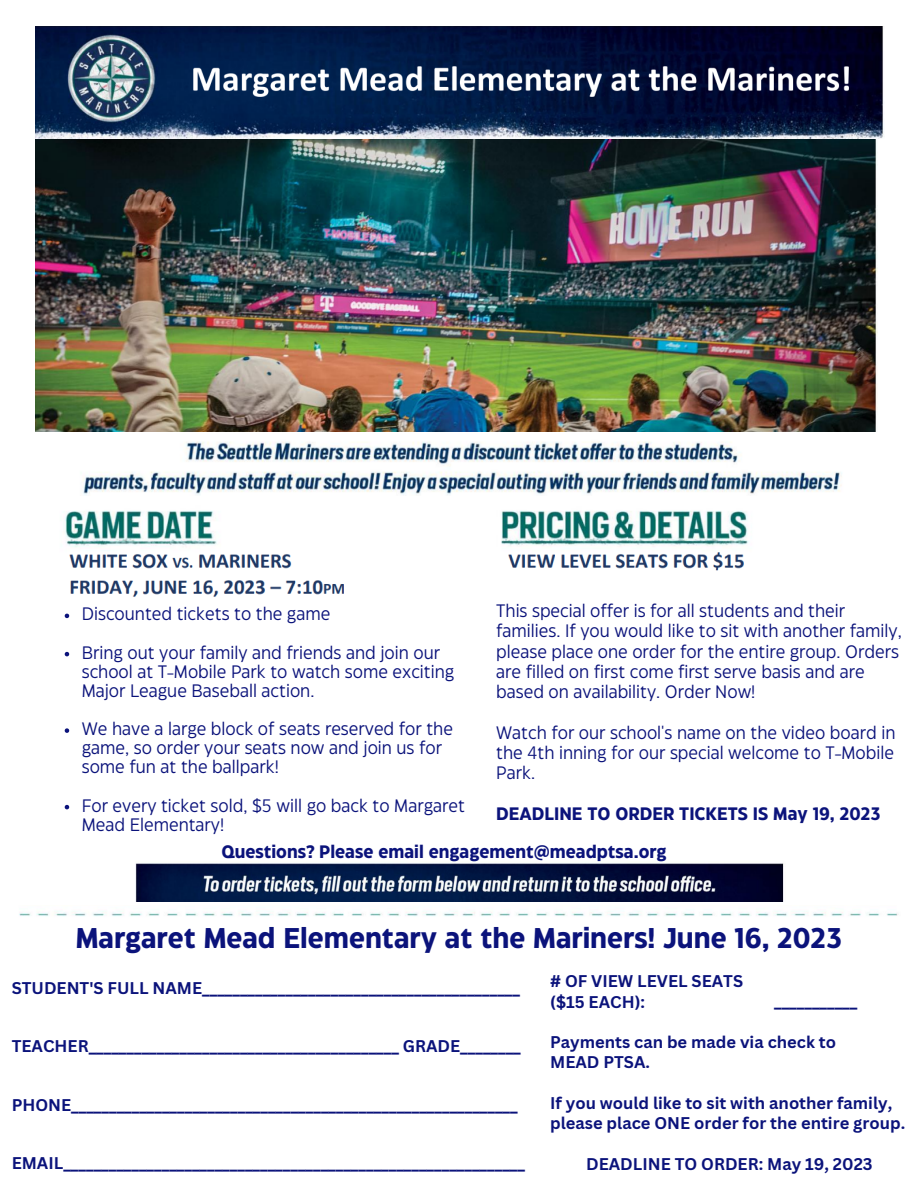
<style>
.page{position:relative;width:918px;height:1188px;background:#fff}
.page>*{position:absolute;margin:0;border:0;box-sizing:border-box;transform-origin:0 0}
.t1{font:700 28.5px "Eastman Grotesque";color:#0b137b}
.t2{font:18px/20.2px "Eastman Grotesque";color:#0b137b}
.t3{font:700 18px/38.5px "Eastman Grotesque";color:#0b137b}
.t4{font:700 16.5px/20.2px "Canva Sans";color:#0b137b}
</style>
<div class="page">
<img style="left:35px;top:139px;width:843px;height:293px">
<img style="left:83px;top:441px;width:759px;height:54px">
<img style="left:135px;top:863px;width:649px;height:39px">
<img style="left:19px;top:911px;width:879px;height:5px">
<img style="left:35px;top:26px;width:849px;height:113px">
<img style="left:501px;top:510px;width:248px;height:61px">
<svg style="left:65px;top:614px;width:4px;height:4px"></svg>
<svg style="left:65px;top:652px;width:4px;height:4px"></svg>
<svg style="left:65px;top:728px;width:4px;height:5px"></svg>
<svg style="left:65px;top:805px;width:4px;height:4px"></svg>
<img style="left:65px;top:510px;width:279px;height:87px">
<p class="t2" style="left:496px;top:602px;width:407px">This special offer is for all students and their families. If you would like to sit with another family, please place one order for the entire group. Orders are filled on first come first serve basis and are based on availability. Order Now!</p>
<p class="t2" style="left:496px;top:723px;width:401px;text-align:justify">Watch for our school's name on the video board in the 4th inning for our special welcome to T-Mobile Park.</p>
<p class="t3" style="left:222px;top:795px;width:661px;text-indent:275px">DEADLINE TO ORDER TICKETS IS May 19, 2023<br>Questions? Please email engagement@meadptsa.org</p>
<p class="t2" style="left:82px;top:596px;width:360px;line-height:38.2px">Discounted tickets to the game<br>Bring out your family and friends and join our</p>
<p class="t2" style="left:82px;top:663px;width:374px;line-height:19.2px">school at T-Mobile Park to watch some exciting<br>Major League Baseball action.</p>
<p class="t2" style="left:82px;top:720px;width:373px;line-height:19.2px">We have a large block of seats reserved for the game, so order your seats now and join us for some fun at the ballpark!</p>
<p class="t2" style="left:82px;top:797px;width:385px;line-height:19.2px">For every ticket sold, $5 will go back to Margaret<br>Mead Elementary!</p>
<h1 class="t1" style="left:76px;top:927px;width:768px">Margaret Mead Elementary at the Mariners! June 16, 2023</h1>
<p class="t4" style="left:12px;top:977px;width:510px">STUDENT'S FULL NAME__________________________________________</p>
<p class="t4" style="left:12px;top:1036px;width:511px">TEACHER_________________________________________ GRADE________</p>
<p class="t4" style="left:12px;top:1094px;width:508px">PHONE___________________________________________________________</p>
<p class="t4" style="left:12px;top:1153px;width:515px">EMAIL_____________________________________________________________</p>
<p class="t4" style="left:550px;top:971px;width:195px"># OF VIEW LEVEL SEATS ($15 EACH):</p>
<p class="t4" style="left:550px;top:1032px;width:287px">Payments can be made via check to<br>MEAD PTSA.</p>
<p class="t4" style="left:550px;top:1092px;width:357px">If you would like to sit with another family, please place ONE order for the entire group.</p>
<p class="t4" style="left:586px;top:1153px;width:288px">DEADLINE TO ORDER: May 19, 2023</p>
<p class="t4" style="left:774px;top:990px;width:85px">___________</p>
</div>
